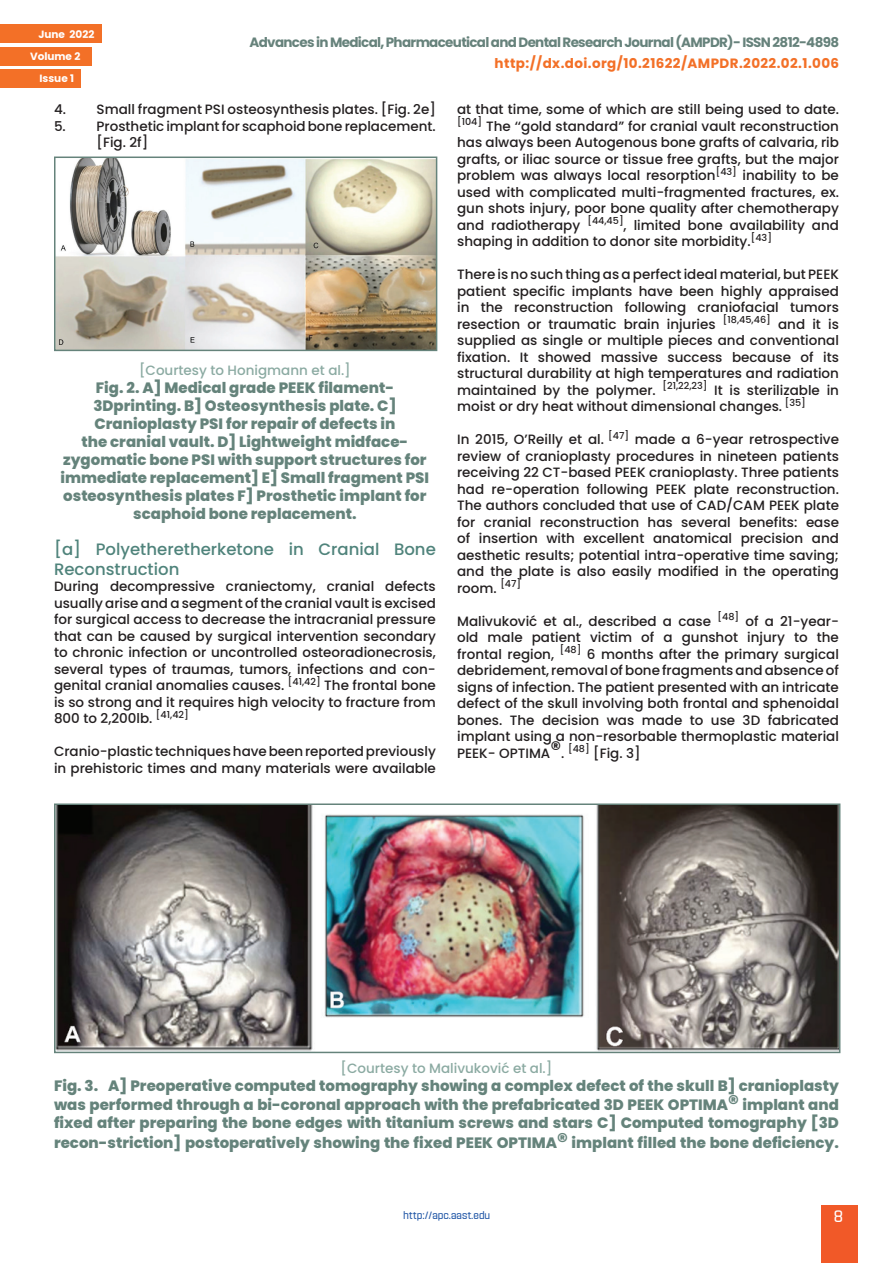
<style>
.page{position:relative;width:893px;height:1263px;background:#fff}
.page>*{position:absolute;margin:0;border:0;box-sizing:border-box;transform-origin:0 0}
.t1{font:500 16.5px/19.5px "Poppins";color:#4f837b}
.t2{font:semi-condensed 16.5px "Navine Demo";color:#fff}
.t3{font:800 15px/18px "Poppins";color:#65837b}
.t4{font:500 13.5px/16.5px "Poppins";color:#231f20;text-align:justify}
.t5{font:700 13.5px "Poppins";letter-spacing:-.05em;color:#66827b}
.t6{font:500 13.5px "Poppins";color:#8baaa2}
.t7{font:700 13.5px "Poppins";letter-spacing:.03em;color:#f37027}
.t8{font:700 10.5px "Poppins";color:#fff}
.t9{font:semi-condensed 10.5px "Navine Demo";color:#2056a6}
.s1{font-size:21px}
</style>
<div class="page">
<div style="left:821px;top:1205px;width:36px;height:57px;background:#f15928"></div>
<div style="left:0;top:47px;width:91px;height:18px;background:#f37027"></div>
<div style="left:0;top:69px;width:81px;height:19px;background:#f37027"></div>
<div style="left:0;top:25px;width:101px;height:18px;background:#f37027"></div>
<img style="left:57px;top:160px;width:377px;height:188px">
<div style="left:54px;top:157px;width:383px;height:194px;border:2px solid #65837b"></div>
<img style="left:57px;top:806px;width:780px;height:244px">
<div style="left:54px;top:803px;width:786px;height:250px;border:2px solid #65837b"></div>
<p class="t8" style="left:38px;top:28px;width:57px">June 2022</p>
<p class="t8" style="left:30px;top:50px;width:52px">Volume 2</p>
<p class="t8" style="left:40px;top:73px;width:36px">Issue 1</p>
<p class="t5" style="left:249px;top:35px;width:591px">Advances in Medical, Pharmaceutical and Dental Research Journal (AMPDR)- ISSN 2812-4898</p>
<p class="t7" style="left:495px;top:55px;width:346px">http://dx.doi.org/10.21622/AMPDR.2022.02.1.006</p>
<p class="t4" style="left:54px;top:101px;width:383px">4. Small fragment PSI osteosynthesis plates. [Fig. 2e]</p>
<p class="t4" style="left:97px;top:118px;width:341px;text-indent:-43px">5. Prosthetic implant for scaphoid bone replacement. [Fig. 2f]</p>
<p class="t6" style="left:139px;top:363px;width:213px">[Courtesy to Honigmann et al.]</p>
<p class="t3" style="left:61px;top:379px;width:370px;text-align:center">Fig. 2. A] Medical grade PEEK filament-3Dprinting. B] Osteosynthesis plate. C] Cranioplasty PSI for repair of defects in<br>the cranial vault. D] Lightweight midface&shy;zygomatic bone PSI with support structures for immediate replacement] E] Small fragment PSI osteosynthesis plates F] Prosthetic implant for scaphoid bone replacement.</p>
<p class="t1" style="left:54px;top:540px;width:383px">[a] Polyetheretherketone in Cranial Bone<br>Reconstruction</p>
<p class="t4" style="left:54px;top:578px;width:383px">During decompressive craniectomy, cranial defects usually arise and a segment of the cranial vault is excised for surgical access to decrease the intracranial pressure that can be caused by surgical intervention secondary to chronic infection or uncontrolled osteoradionecrosis, several types of traumas, tumors, infections and con&shy;genital cranial anomalies causes. <sup>[41,42]</sup> The frontal bone is so strong and it requires high velocity to fracture from 800 to 2,200lb. <sup>[41,42]</sup></p>
<p class="t4" style="left:54px;top:743px;width:383px">Cranio-plastic techniques have been reported previously in prehistoric times and many materials were available</p>
<p class="t4" style="left:457px;top:101px;width:383px">at that time, some of which are still being used to date. <sup>[104]</sup> The ‘‘gold standard” for cranial vault reconstruction has always been Autogenous bone grafts of calvaria, rib grafts, or iliac source or tissue free grafts, but the major problem was always local resorption<sup>[43]</sup> inability to be used with complicated multi-fragmented fractures, ex. gun shots injury, poor bone quality after chemotherapy and radiotherapy <sup>[44,45]</sup>, limited bone availability and shaping in addition to donor site morbidity.<sup>[43]</sup></p>
<p class="t4" style="left:457px;top:266px;width:383px">There is no such thing as a perfect ideal material, but PEEK patient specific implants have been highly appraised in the reconstruction following craniofacial tumors resection or traumatic brain injuries <sup>[18,45,46]</sup> and it is supplied as single or multiple pieces and conventional fixation. It showed massive success because of its structural durability at high temperatures and radiation maintained by the polymer. <sup>[21,22,23]</sup> It is sterilizable in moist or dry heat without dimensional changes. <sup>[35]</sup></p>
<p class="t4" style="left:457px;top:431px;width:383px">In 2015, O’Reilly et al. <sup>[47]</sup> made a 6-year retrospective review of cranioplasty procedures in nineteen patients receiving 22 CT-based PEEK cranioplasty. Three patients had re-operation following PEEK plate reconstruction.<br>The authors concluded that use of CAD/CAM PEEK plate for cranial reconstruction has several benefits: ease of insertion with excellent anatomical precision and aesthetic results; potential intra-operative time saving; and the plate is also easily modified in the operating room. <sup>[47]</sup></p>
<p class="t4" style="left:457px;top:613px;width:383px">Malivuković et al., described a case <sup>[48]</sup> of a 21-year&shy;old male patient victim of a gunshot injury to the frontal region, <sup>[48]</sup> 6 months after the primary surgical debridement, removal of bone fragments and absence of signs of infection. The patient presented with an intricate defect of the skull involving both frontal and sphenoidal bones. The decision was made to use 3D fabricated implant using a non-resorbable thermoplastic material PEEK- OPTIMA<span class="s1">®</span>. <sup>[48]</sup> [Fig. 3]</p>
<p class="t6" style="left:341px;top:1060px;width:213px">[Courtesy to Malivuković et al.]</p>
<p class="t3" style="left:54px;top:1076px;width:786px;line-height:19.5px">Fig. 3. A] Preoperative computed tomography showing a complex defect of the skull B] cranioplasty was performed through a bi-coronal approach with the prefabricated 3D PEEK OPTIMA<span class="s1">®</span> implant and</p>
<p class="t3" style="left:54px;top:1113px;width:786px;line-height:19.5px">fixed after preparing the bone edges with titanium screws and stars C] Computed tomography [3D recon-striction] postoperatively showing the fixed PEEK OPTIMA<span class="s1">®</span> implant filled the bone deficiency.</p>
<p class="t9" style="left:403px;top:1210px;width:89px">http://apc.aast.edu</p>
<p class="t2" style="left:834px;top:1207px;width:11px">8</p>
</div>
